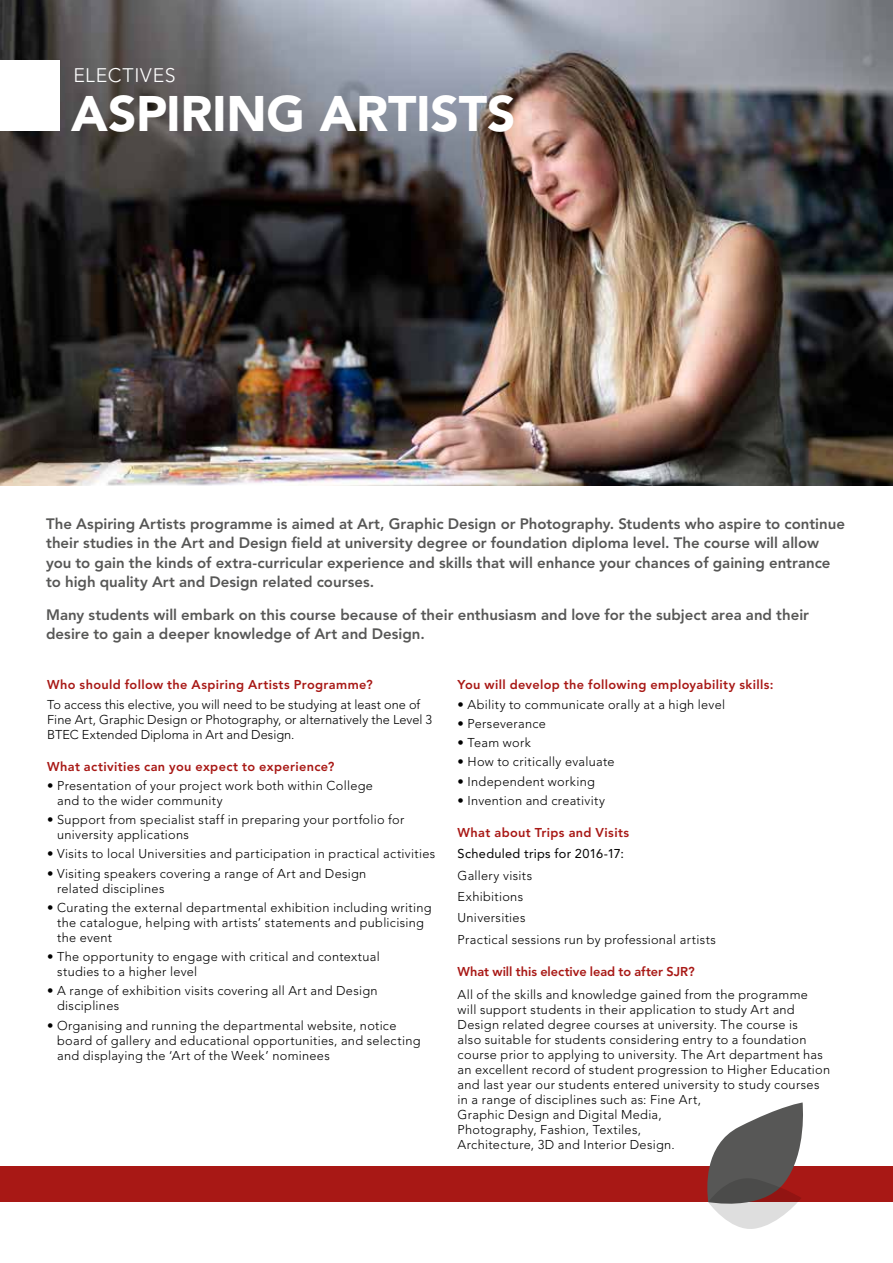
<style>
.page{position:relative;width:893px;height:1263px;background:#fff}
.page>*{position:absolute;margin:0;border:0;box-sizing:border-box;transform-origin:0 0}
.t1{font:900 49.5px "Avenir";letter-spacing:-.005em;color:#fff}
.t2{font:300 19.5px "Avenir";letter-spacing:.035em;color:#fff}
.t3{font:800 15px/19.5px "Avenir";color:#575756}
.t4{font:300 12.75px/15px "Avenir";letter-spacing:.025em;color:#000}
.t5{font:800 12.75px "Avenir";letter-spacing:.025em;color:#a81815}
.t6{font:300 12.75px/15px "Avenir";letter-spacing:.005em;color:#000}
.t7{font:800 12.75px "Avenir";letter-spacing:-.005em;color:#a81815}
.t8{font:12.75px "Avenir";letter-spacing:.025em;color:#000}
</style>
<div class="page">
<img style="left:0;top:0;width:893px;height:485px">
<div style="left:0;top:60px;width:60px;height:71px;background:#fff"></div>
<div style="left:0;top:1167px;width:893px;height:35px;background:#a81815"></div>
<svg style="left:704px;top:1102px;width:103px;height:127px"></svg>
<h2 class="t2" style="left:73px;top:64px;width:104px">ELECTIVES</h2>
<h1 class="t1" style="left:71px;top:84px;width:446px">ASPIRING ARTISTS</h1>
<p class="t3" style="left:46px;top:514px;width:800px">The Aspiring Artists programme is aimed at Art, Graphic Design or Photography. Students who aspire to continue their studies in the Art and Design field at university degree or foundation diploma level. The course will allow you to gain the kinds of extra-curricular experience and skills that will enhance your chances of gaining entrance to high quality Art and Design related courses.</p>
<p class="t3" style="left:46px;top:604px;width:764px">Many students will embark on this course because of their enthusiasm and love for the subject area and their desire to gain a deeper knowledge of Art and Design.</p>
<p class="t5" style="left:47px;top:677px;width:327px">Who should follow the Aspiring Artists Programme?</p>
<p class="t6" style="left:47px;top:697px;width:387px">To access this elective, you will need to be studying at least one of<br>Fine Art, Graphic Design or Photography, or alternatively the Level 3<br>BTEC Extended Diploma in Art and Design.</p>
<p class="t5" style="left:47px;top:759px;width:289px">What activities can you expect to experience?</p>
<p class="t4" style="left:57px;top:778px;width:317px;text-indent:-10px">• Presentation of your project work both within College and to the wider community</p>
<p class="t4" style="left:57px;top:812px;width:349px;text-indent:-10px">• Support from specialist staff in preparing your portfolio for university applications</p>
<p class="t4" style="left:47px;top:846px;width:390px">• Visits to local Universities and participation in practical activities</p>
<p class="t4" style="left:57px;top:866px;width:311px;text-indent:-10px">• Visiting speakers covering a range of Art and Design related disciplines</p>
<p class="t4" style="left:57px;top:900px;width:376px;text-indent:-10px">• Curating the external departmental exhibition including writing the catalogue, helping with artists’ statements and publicising the event</p>
<p class="t4" style="left:57px;top:949px;width:324px;text-indent:-10px">• The opportunity to engage with critical and contextual studies to a higher level</p>
<p class="t4" style="left:57px;top:983px;width:322px;text-indent:-10px">• A range of exhibition visits covering all Art and Design disciplines</p>
<p class="t4" style="left:57px;top:1018px;width:365px;text-indent:-10px">• Organising and running the departmental website, notice board of gallery and educational opportunities, and selecting and displaying the ‘Art of the Week’ nominees</p>
<p class="t5" style="left:458px;top:677px;width:317px">You will develop the following employability skills:</p>
<p class="t4" style="left:458px;top:697px;width:269px">• Ability to communicate orally at a high level</p>
<p class="t4" style="left:458px;top:716px;width:90px">• Perseverance</p>
<p class="t4" style="left:458px;top:735px;width:75px">• Team work</p>
<p class="t4" style="left:458px;top:754px;width:158px">• How to critically evaluate</p>
<p class="t4" style="left:458px;top:774px;width:139px">• Independent working</p>
<p class="t4" style="left:458px;top:793px;width:149px">• Invention and creativity</p>
<p class="t5" style="left:458px;top:825px;width:173px">What about Trips and Visits</p>
<p class="t8" style="left:458px;top:846px;width:168px">Scheduled trips for 2016-17:</p>
<p class="t4" style="left:458px;top:864px;width:260px;line-height:21.5px">Gallery visits<br>Exhibitions<br>Universities<br>Practical sessions run by professional artists</p>
<p class="t7" style="left:458px;top:964px;width:238px">What will this elective lead to after SJR?</p>
<p class="t4" style="left:458px;top:987px;width:374px">All of the skills and knowledge gained from the programme<br>will support students in their application to study Art and Design related degree courses at university. The course is<br>also suitable for students considering entry to a foundation course prior to applying to university. The Art department has an excellent record of student progression to Higher Education and last year our students entered university to study courses in a range of disciplines such as: Fine Art,<br>Graphic Design and Digital Media,<br>Photography, Fashion, Textiles,<br>Architecture, 3D and Interior Design.</p>
</div>
